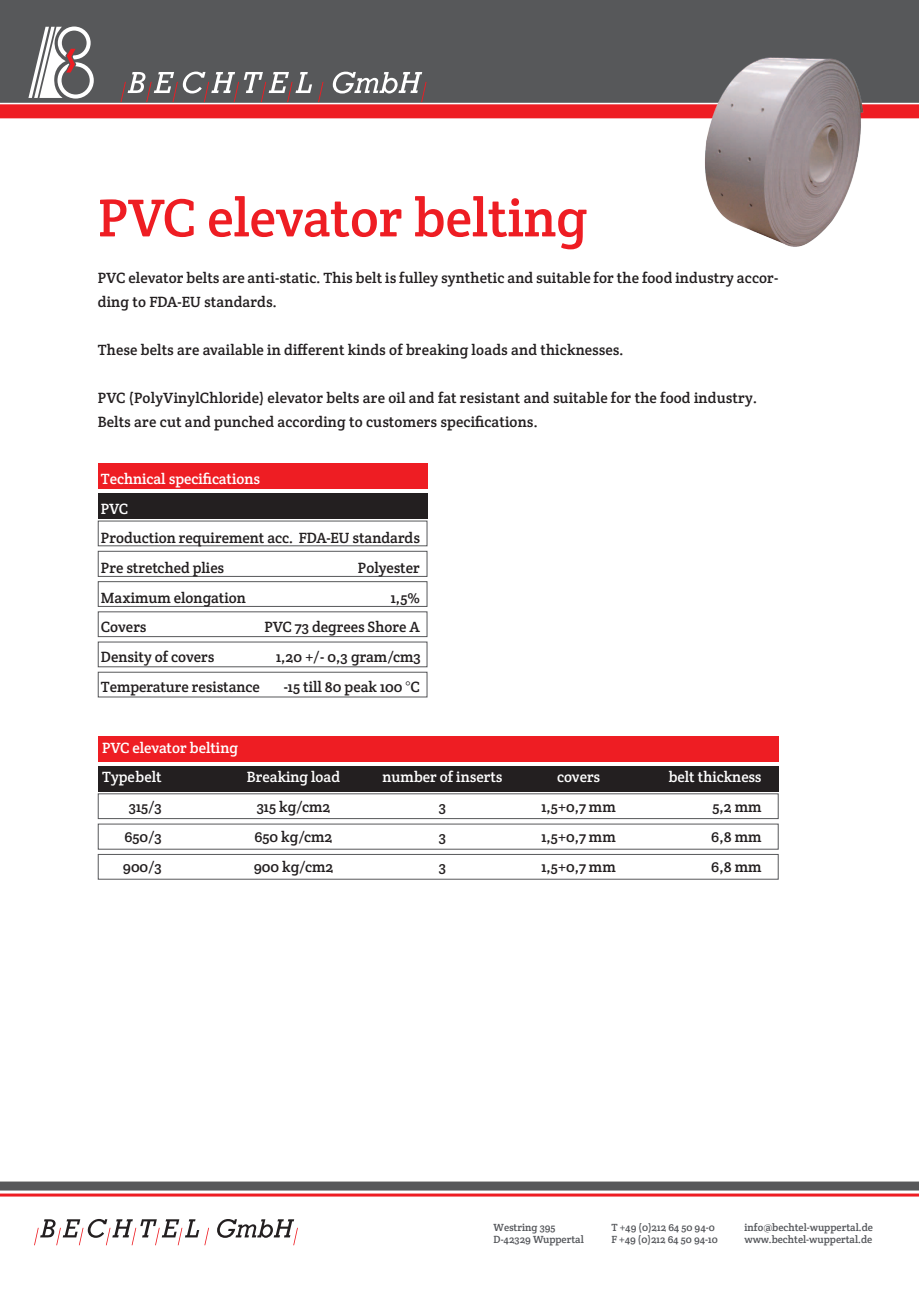
<style>
.page{position:relative;width:919px;height:1289px;background:#fff}
.page>*{position:absolute;margin:0;border:0;box-sizing:border-box;transform-origin:0 0}
.t1{font:54px "Crete Round";color:#ee1d23}
.t2{font:15px/24px "Crete Round";letter-spacing:.01em;color:#231f20}
.t3{font:15px/29.7px "Crete Round";color:#fff}
.t4{font:10.5px "Crete Round";color:#54565a}
</style>
<div class="page">
<div style="left:0;top:1181px;width:918px;height:9px;background:#57585a"></div>
<svg style="left:34px;top:1219px;width:175px;height:26px"></svg>
<svg style="left:217px;top:1219px;width:81px;height:26px"></svg>
<div style="left:1px;top:1px;width:917px;height:101px;background:#57585a"></div>
<div style="left:0;top:0;width:918px;height:103px;border:1px solid #57585a"></div>
<div style="left:1px;top:105px;width:917px;height:13px;background:#ee1d23"></div>
<div style="left:0;top:104px;width:918px;height:14px;border:1px solid #ee1d23"></div>
<svg style="left:28px;top:27px;width:66px;height:72px"></svg>
<svg style="left:318px;top:82px;width:5px;height:20px"></svg>
<svg style="left:120px;top:72px;width:192px;height:30px"></svg>
<svg style="left:333px;top:72px;width:93px;height:30px"></svg>
<hr style="left:0;top:1193px;width:918px;height:3px;background:#ee1d23">
<img style="left:703px;top:57px;width:160px;height:190px">
<div style="left:98px;top:551px;width:329px;height:26px;border:1px solid #57585a"></div>
<div style="left:98px;top:493px;width:329px;height:25px;background:#231f20"></div>
<div style="left:98px;top:463px;width:329px;height:25px;background:#ee1d23"></div>
<div style="left:98px;top:581px;width:329px;height:26px;border:1px solid #57585a"></div>
<div style="left:98px;top:611px;width:329px;height:26px;border:1px solid #57585a"></div>
<div style="left:98px;top:641px;width:329px;height:26px;border:1px solid #57585a"></div>
<div style="left:98px;top:672px;width:329px;height:25px;border:1px solid #57585a"></div>
<div style="left:98px;top:520px;width:329px;height:26px;border:1px solid #57585a"></div>
<div style="left:98px;top:765px;width:680px;height:26px;background:#231f20"></div>
<div style="left:98px;top:736px;width:680px;height:25px;background:#ee1d23"></div>
<div style="left:98px;top:854px;width:680px;height:25px;border:1px solid #57585a"></div>
<div style="left:98px;top:793px;width:680px;height:26px;border:1px solid #57585a"></div>
<h1 class="t1" style="left:98px;top:183px;width:490px">PVC elevator belting</h1>
<p class="t2" style="left:98px;top:265px;width:682px">PVC elevator belts are anti-static. This belt is fulley synthetic and suitable for the food industry accor&shy;ding to FDA-EU standards.</p>
<p class="t2" style="left:98px;top:337px;width:527px">These belts are available in different kinds of breaking loads and thicknesses.</p>
<p class="t2" style="left:98px;top:385px;width:660px">PVC (PolyVinylChloride) elevator belts are oil and fat resistant and suitable for the food industry.<br>Belts are cut and punched according to customers specifications.</p>
<p class="t3" style="left:101px;top:463px;width:161px">Technical specifications<br>PVC</p>
<p class="t2" style="left:101px;top:523px;width:320px;line-height:29.7px">Production requirement acc. FDA-EU standards<br>Pre stretched plies</p>
<p class="t2" style="left:358px;top:555px;width:63px">Polyester</p>
<p class="t2" style="left:101px;top:585px;width:146px">Maximum elongation</p>
<p class="t2" style="left:391px;top:585px;width:31px">1,5%</p>
<p class="t2" style="left:101px;top:615px;width:47px">Covers</p>
<p class="t2" style="left:264px;top:615px;width:157px">PVC 73 degrees Shore A</p>
<p class="t2" style="left:101px;top:645px;width:115px">Density of covers</p>
<p class="t2" style="left:276px;top:645px;width:146px">1,20 +/- 0,3 gram/cm3</p>
<p class="t2" style="left:101px;top:674px;width:161px">Temperature resistance</p>
<p class="t2" style="left:284px;top:674px;width:138px">-15 till 80 peak 100 °C</p>
<p class="t3" style="left:102px;top:732px;width:137px">PVC elevator belting<br>Typebelt</p>
<p class="t3" style="left:247px;top:762px;width:95px">Breaking load</p>
<p class="t3" style="left:382px;top:762px;width:121px">number of inserts</p>
<p class="t3" style="left:557px;top:762px;width:45px">covers</p>
<p class="t3" style="left:668px;top:762px;width:94px">belt thickness</p>
<p class="t2" style="left:129px;top:794px;width:34px">315/3</p>
<p class="t2" style="left:257px;top:794px;width:75px">315 kg/cm2</p>
<p class="t2" style="left:439px;top:794px;width:9px">3</p>
<p class="t2" style="left:541px;top:794px;width:76px">1,5+0,7 mm</p>
<p class="t2" style="left:712px;top:794px;width:51px">5,2 mm</p>
<p class="t2" style="left:125px;top:824px;width:39px">650/3</p>
<p class="t2" style="left:254px;top:824px;width:79px">650 kg/cm2</p>
<p class="t2" style="left:439px;top:824px;width:9px">3</p>
<p class="t2" style="left:541px;top:824px;width:76px">1,5+0,7 mm</p>
<p class="t2" style="left:711px;top:824px;width:52px">6,8 mm</p>
<p class="t2" style="left:123px;top:854px;width:40px">900/3</p>
<p class="t2" style="left:254px;top:854px;width:81px">900 kg/cm2</p>
<p class="t2" style="left:439px;top:854px;width:9px">3</p>
<p class="t2" style="left:541px;top:854px;width:76px">1,5+0,7 mm</p>
<p class="t2" style="left:711px;top:854px;width:52px">6,8 mm</p>
<p class="t4" style="left:493px;top:1220px;width:63px">Westring 395</p>
<p class="t4" style="left:611px;top:1220px;width:105px">T +49 (0)212 64 50 94-0</p>
<p class="t4" style="left:744px;top:1220px;width:130px">info@bechtel-wuppertal.de</p>
<p class="t4" style="left:493px;top:1232px;width:92px">D-42329 Wuppertal</p>
<p class="t4" style="left:611px;top:1232px;width:108px">F +49 (0)212 64 50 94-10</p>
<p class="t4" style="left:744px;top:1232px;width:129px">www.bechtel-wuppertal.de</p>
</div>
